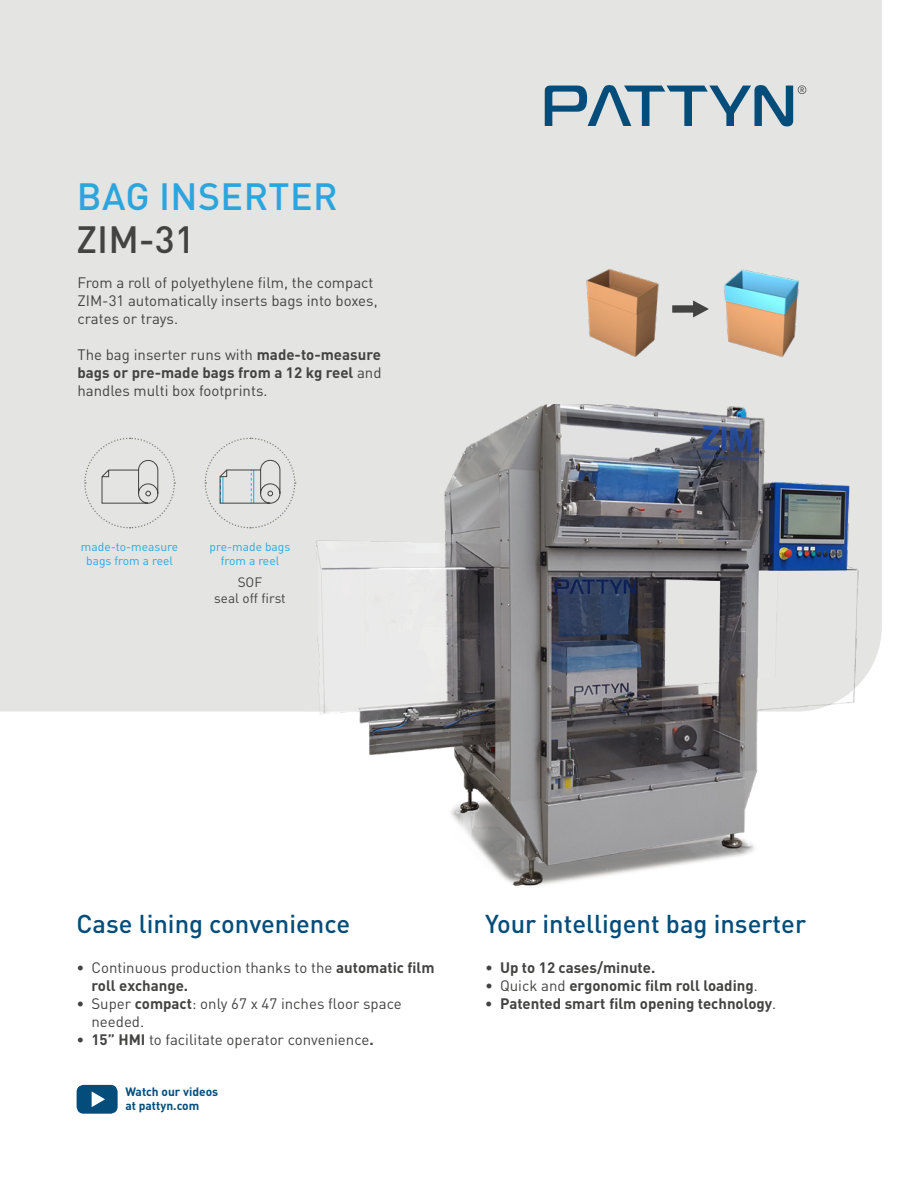
<style>
.page{position:relative;width:915px;height:1187px;background:#fff}
.page>*{position:absolute;margin:0;border:0;box-sizing:border-box;transform-origin:0 0}
.t1{font:500 37.5px "DIN Pro";letter-spacing:.01em;color:#2ba5de}
.t2{font:500 37.5px "DIN Pro";color:#434342}
.t3{font:500 25.5px "DIN Pro";color:#044d7a}
.Machine_description{font:15px/18px "DIN Pro";color:#434342}
.t4{font:700 15px "DIN Pro";color:#434342}
.Machine_description-2{font:13.5px "DIN Pro";color:#434342}
.Fotobeschrijving{font:12px "DIN Pro";color:#24aae1}
.t5{font:700 12px/13.5px "DIN Pro";color:#044d7a}
.s1{font-weight:700}
.s2{font-weight:400}
</style>
<div class="page">
<div style="left:0;top:0;width:881px;height:711px;background:#e4e4e3"></div>
<svg style="left:544px;top:85px;width:262px;height:41px;background:#94aebd"></svg>
<svg style="left:77px;top:1084px;width:41px;height:29px"></svg>
<img style="left:584px;top:268px;width:76px;height:89px">
<img style="left:722px;top:269px;width:77px;height:89px">
<svg style="left:672px;top:300px;width:36px;height:17px"></svg>
<img style="left:293px;top:404px;width:589px;height:482px">
<svg style="left:83px;top:437px;width:93px;height:92px;background:#dddddb"></svg>
<svg style="left:204px;top:437px;width:92px;height:92px;background:#dbdcdb"></svg>
<h1 class="t1" style="left:77px;top:170px;width:262px">BAG INSERTER</h1>
<h1 class="t2" style="left:77px;top:214px;width:120px">ZIM-31</h1>
<p class="Machine_description" style="left:77px;top:273px;width:301px">From a roll of polyethylene film, the compact<br>ZIM-31 automatically inserts bags into boxes, crates or trays.</p>
<p class="Machine_description" style="left:77px;top:345px;width:305px;text-align:justify">The bag inserter runs with <span class="s1">made-to-measure bags or pre-made bags from a 12 kg reel</span> and handles multi box footprints.</p>
<p class="Fotobeschrijving" style="left:81px;top:538px;width:99px">made-to-measure</p>
<p class="Fotobeschrijving" style="left:86px;top:553px;width:88px">bags from a reel</p>
<p class="Fotobeschrijving" style="left:209px;top:538px;width:82px">pre-made bags</p>
<p class="Fotobeschrijving" style="left:221px;top:553px;width:60px">from a reel</p>
<p class="Machine_description-2" style="left:238px;top:572px;width:26px">SOF</p>
<p class="Machine_description-2" style="left:214px;top:589px;width:73px">seal off first</p>
<p class="t3" style="left:77px;top:906px;width:275px">Case lining convenience</p>
<p class="Machine_description" style="left:91px;top:957px;width:344px;text-indent:-15px">• Continuous production thanks to the <span class="s1">automatic film roll exchange.</span></p>
<p class="Machine_description" style="left:91px;top:993px;width:312px;text-indent:-15px">• Super <span class="s1">compact</span>: only 67 x 47 inches floor space needed.</p>
<p class="Machine_description" style="left:77px;top:1029px;width:298px">• <span class="s1">15” HMI</span> to facilitate operator convenience<span class="s1">.</span></p>
<p class="t5" style="left:125px;top:1084px;width:94px">Watch our videos at pattyn.com</p>
<p class="t3" style="left:485px;top:906px;width:322px">Your intelligent bag inserter</p>
<p class="t4" style="left:485px;top:956px;width:172px"><span class="s2">•</span> Up to 12 cases/minute.</p>
<p class="t4" style="left:485px;top:974px;width:274px"><span class="s2">• Quick and</span> ergonomic film roll loading<span class="s2">.</span></p>
<p class="t4" style="left:485px;top:992px;width:292px">• Patented smart film opening technology<span class="s2">.</span></p>
</div>
